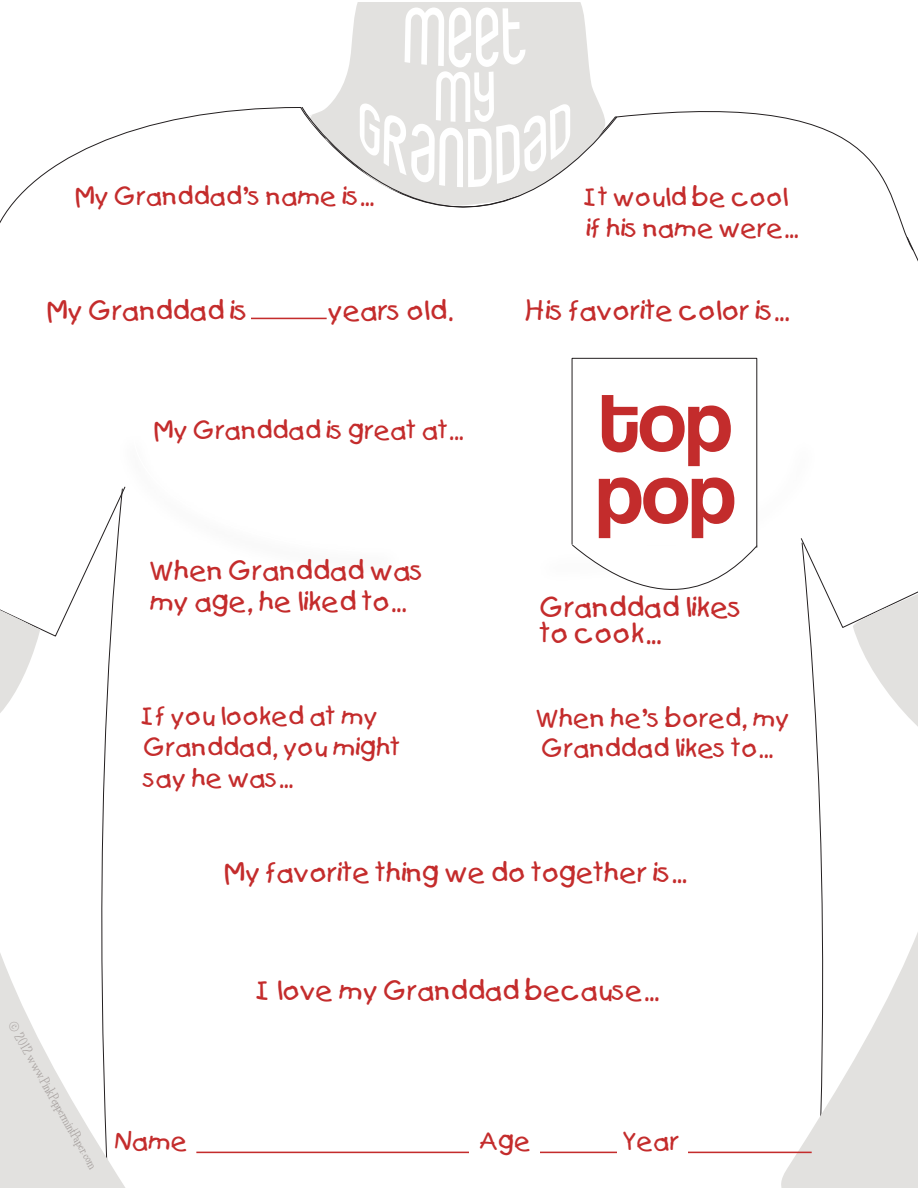
<style>
.page{position:relative;width:918px;height:1188px;background:#fff}
.page>*{position:absolute;margin:0;border:0;box-sizing:border-box;transform-origin:0 0}
.t1{font:82.5px/72px "Coolvetica";color:#c32c2c}
.t2{font:26.25px/26.2px "Catchup Normal";color:#c42c2c}
.t3{font:25.5px/30.9px "Catchup Normal";color:#c42c2c}
.t4{font:24px/30.9px "Catchup Normal";color:#c42c2c}
.t5{font:12px "Jerky Tash";color:#a8a2a0}
</style>
<div class="page">
<svg style="left:0;top:107px;width:300px;height:116px"></svg>
<svg style="left:618px;top:111px;width:296px;height:140px"></svg>
<svg style="left:85px;top:516px;width:30px;height:189px"></svg>
<svg style="left:806px;top:592px;width:34px;height:74px"></svg>
<img style="left:800px;top:538px;width:27px;height:54px">
<svg style="left:779px;top:666px;width:139px;height:522px"></svg>
<svg style="left:328px;top:2px;width:273px;height:105px;fill:#e2e1df"></svg>
<svg style="left:0;top:609px;width:40px;height:96px"></svg>
<svg style="left:853px;top:591px;width:65px;height:181px"></svg>
<svg style="left:0;top:705px;width:125px;height:483px"></svg>
<img style="left:111px;top:486px;width:15px;height:100px">
<svg style="left:360px;top:8px;width:210px;height:99px"></svg>
<svg style="left:302px;top:107px;width:316px;height:213px"></svg>
<svg style="left:571px;top:358px;width:187px;height:232px"></svg>
<hr style="left:196px;top:1152px;width:616px;height:1px;background:#c42c2c">
<div style="left:470px;top:1118px;width:70px;height:50px;background:#fff"></div>
<div style="left:617px;top:1112px;width:71px;height:49px;background:#fff"></div>
<hr style="left:251px;top:318px;width:76px;height:1px;background:#c42c2c">
<p class="t4" style="left:74px;top:181px;width:300px">My Granddad’s name is...</p>
<p class="t4" style="left:587px;top:181px;width:213px">It would be cool if his name were...</p>
<p class="t3" style="left:46px;top:295px;width:203px">My Granddad is</p>
<p class="t3" style="left:328px;top:295px;width:126px">years old.</p>
<p class="t4" style="left:153px;top:414px;width:311px">My Granddad is great at...</p>
<p class="t3" style="left:150px;top:555px;width:275px">When Granddad was my age, he liked to...</p>
<p class="t3" style="left:526px;top:295px;width:264px">His favorite color is...</p>
<h1 class="t1" style="left:596px;top:392px;width:140px">top pop</h1>
<p class="t2" style="left:540px;top:594px;width:203px">Granddad likes to cook...</p>
<p class="t4" style="left:144px;top:700px;width:258px">If you looked at my<br>Granddad, you might say he was...</p>
<p class="t4" style="left:536px;top:702px;width:255px">When he’s bored, my<br>Granddad likes to...</p>
<p class="t3" style="left:224px;top:857px;width:464px">My favorite thing we do together is...</p>
<p class="t5" style="left:18px;top:1018px;width:169px;rotate:60deg">© 2012 www.PinkPeppermintPaper.com</p>
<p class="t3" style="left:259px;top:975px;width:401px">I love my Granddad because...</p>
<p class="t4" style="left:114px;top:1126px;width:76px">Name</p>
<p class="t4" style="left:479px;top:1126px;width:53px">Age</p>
<p class="t4" style="left:623px;top:1126px;width:58px">Year</p>
</div>
